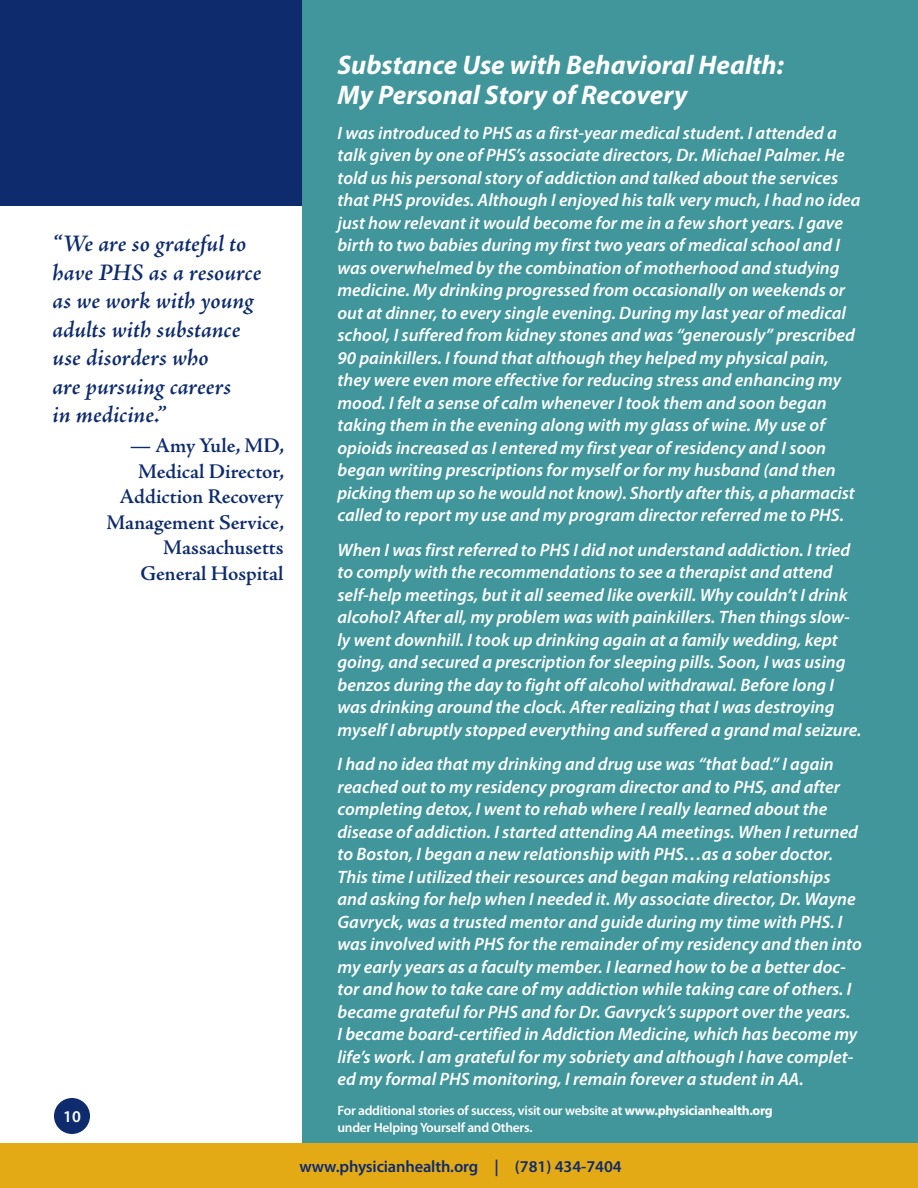
<style>
.page{position:relative;width:918px;height:1188px;background:#40969b}
.page>*{position:absolute;margin:0;border:0;box-sizing:border-box;transform-origin:0 0}
.PERSONAL_STORY_H1{font:italic 700 27px/30px "Myriad Pro";color:#fff}
.QUOTE{font:italic 600 24px/28.5px "Adobe Jenson Pro";letter-spacing:-.005em;color:#0d2b6d}
.QUOTE_AU{font:600 21px/25.5px "Adobe Jenson Pro";letter-spacing:-.005em;color:#0d2b6d;text-align:right}
.PERSONAL_STORY_TXT{font:italic 600 18px/22.5px "Myriad Pro";color:#fff}
.t1{font:600 16.5px "Myriad Pro";letter-spacing:-.01em;color:#0d2b6d}
.t2{font:600 16.5px "Myriad Pro";color:#fff}
.TXT_SANS{font:600 13.5px/16.5px "Myriad Pro";letter-spacing:-.02em;color:#fff}
.s1{font-weight:700}
</style>
<div class="page">
<div style="left:0;top:0;width:302px;height:1188px;background:#fff"></div>
<div style="left:0;top:0;width:302px;height:205px;background:#0d2b6d"></div>
<div style="left:54px;top:1098px;width:36px;height:36px;background:#0d2b6d;border-radius:50%"></div>
<div style="left:0;top:1143px;width:918px;height:45px;background:#e3aa15"></div>
<p class="QUOTE" style="left:52px;top:231px;width:210px">“We are so grateful to have PHS as a resource as we work with young adults with substance use disorders who<br>are pursuing careers<br>in medicine.”</p>
<p class="QUOTE_AU" style="left:107px;top:433px;width:179px">— Amy Yule, MD,<br>Medical Director,<br>Addiction Recovery<br>Management Service,<br>Massachusetts<br>General Hospital</p>
<p class="t2" style="left:63px;top:1108px;width:19px">10</p>
<p class="PERSONAL_STORY_H1" style="left:338px;top:51px;width:448px">Substance Use with Behavioral Health:<br>My Personal Story of Recovery</p>
<p class="PERSONAL_STORY_TXT" style="left:338px;top:122px;width:525px">I was introduced to PHS as a first-year medical student. I attended a talk given by one of PHS’s associate directors, Dr. Michael Palmer. He told us his personal story of addiction and talked about the services that PHS provides. Although I enjoyed his talk very much, I had no idea just how relevant it would become for me in a few short years. I gave birth to two babies during my first two years of medical school and I was overwhelmed by the combination of motherhood and studying medicine. My drinking progressed from occasionally on weekends or out at dinner, to every single evening. During my last year of medical school, I suffered from kidney stones and was “generously” prescribed 90 painkillers. I found that although they helped my physical pain, they were even more effective for reducing stress and enhancing my mood. I felt a sense of calm whenever I took them and soon began taking them in the evening along with my glass of wine. My use of opioids increased as I entered my first year of residency and I soon began writing prescriptions for myself or for my husband (and then picking them up so he would not know). Shortly after this, a pharmacist called to report my use and my program director referred me to PHS.</p>
<p class="PERSONAL_STORY_TXT" style="left:338px;top:539px;width:526px">When I was first referred to PHS I did not understand addiction. I tried to comply with the recommendations to see a therapist and attend self-help meetings, but it all seemed like overkill. Why couldn’t I drink alcohol? After all, my problem was with painkillers. Then things slow&shy;ly went downhill. I took up drinking again at a family wedding, kept going, and secured a prescription for sleeping pills. Soon, I was using benzos during the day to fight off alcohol withdrawal. Before long I was drinking around the clock. After realizing that I was destroying myself I abruptly stopped everything and suffered a grand mal seizure.</p>
<p class="PERSONAL_STORY_TXT" style="left:338px;top:753px;width:526px">I had no idea that my drinking and drug use was “that bad.” I again reached out to my residency program director and to PHS, and after completing detox, I went to rehab where I really learned about the disease of addiction. I started attending AA meetings. When I returned to Boston, I began a new relationship with PHS…as a sober doctor.<br>This time I utilized their resources and began making relationships and asking for help when I needed it. My associate director, Dr. Wayne Gavryck, was a trusted mentor and guide during my time with PHS. I was involved with PHS for the remainder of my residency and then into my early years as a faculty member. I learned how to be a better doc&shy;tor and how to take care of my addiction while taking care of others. I became grateful for PHS and for Dr. Gavryck’s support over the years.<br>I became board-certified in Addiction Medicine, which has become my life’s work. I am grateful for my sobriety and although I have complet&shy;ed my formal PHS monitoring, I remain forever a student in AA.</p>
<p class="TXT_SANS" style="left:338px;top:1103px;width:437px">For additional stories of success, visit our website at <span class="s1">www.physicianhealth.org </span>under Helping Yourself and Others.</p>
<p class="t1" style="left:299px;top:1157px;width:324px">www.physicianhealth.org | (781) 434-7404</p>
</div>
